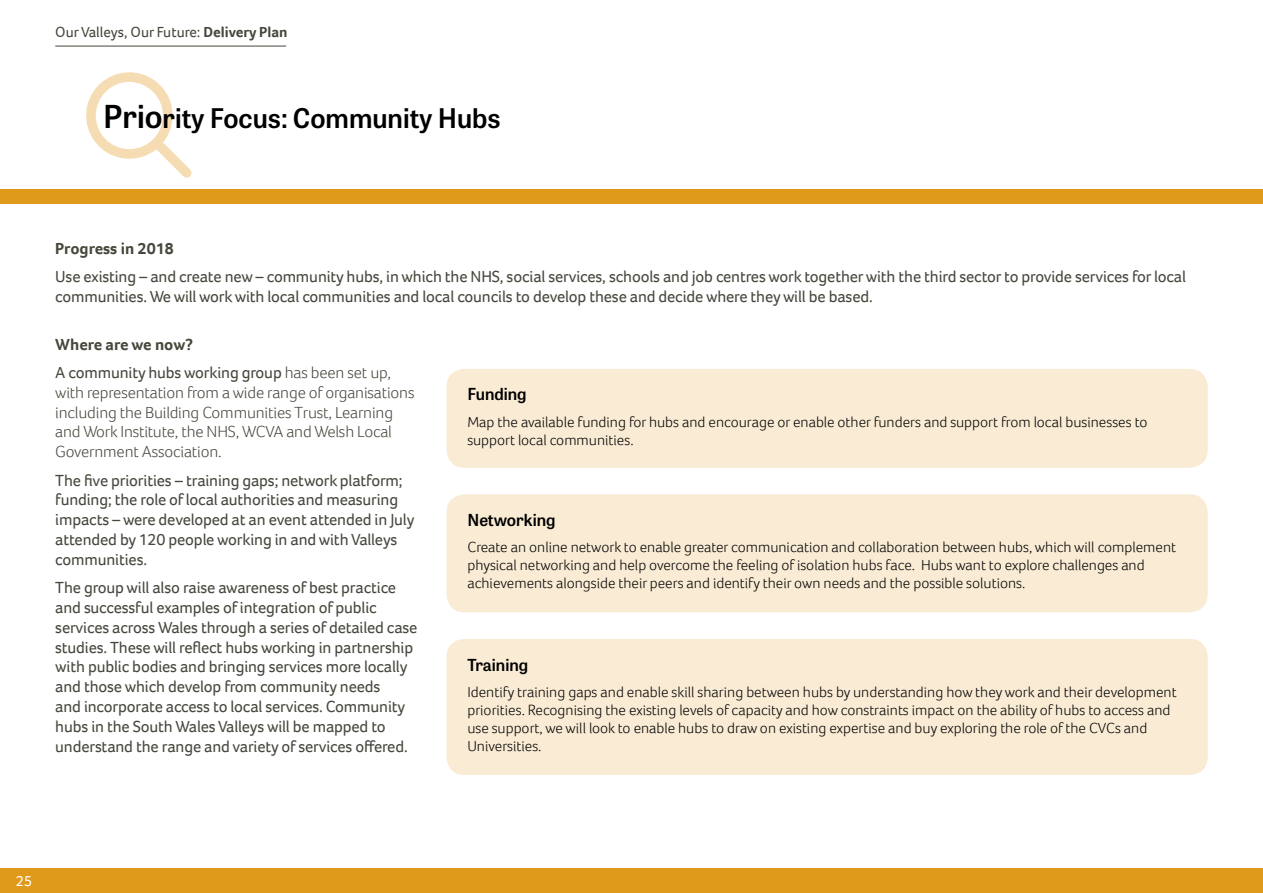
<style>
.page{position:relative;width:1263px;height:893px;background:#fff}
.page>*{position:absolute;margin:0;border:0;box-sizing:border-box;transform-origin:0 0}
.t1{font:600 27px "Tablet Gothic";color:#000}
.Table_body_text{font:16.5px/19.8px "Foco";letter-spacing:-.01em;color:#48473d}
.Table_body_text-2{font:300 16.5px/19.8px "Foco";letter-spacing:-.01em;color:#48473d}
.Strat_hubs_text{font:700 16.5px "Foco";color:#48473d}
.title_priority_subje{font:600 16.5px "Tablet Gothic";color:#000}
.priority_text_10pt{font:300 15px/18px "Foco";color:#000}
.t2{font:15px "Foco";color:#48473d}
.t3{font:15px "Foco";color:#fff}
.s1{font-weight:700}
.s2{font-size:31.5px}
.s3{font-weight:400}
</style>
<div class="page">
<hr style="left:55px;top:46px;width:231px;height:1px;background:#48473d">
<div style="left:0;top:868px;width:1263px;height:25px;background:#df991b"></div>
<div style="left:0;top:189px;width:1263px;height:15px;background:#df991b"></div>
<svg style="left:86px;top:72px;width:106px;height:106px"></svg>
<div style="left:446px;top:369px;width:762px;height:99px;background:#f9ebd4;border-radius:18px"></div>
<div style="left:446px;top:494px;width:762px;height:118px;background:#f9ebd4;border-radius:18px"></div>
<div style="left:446px;top:639px;width:762px;height:136px;background:#f9ebd4;border-radius:18px"></div>
<p class="t2" style="left:55px;top:22px;width:234px">Our Valleys, Our Future: <span class="s1">Delivery Plan</span></p>
<p class="t1" style="left:103px;top:99px;width:399px"><span class="s2">Prio</span>rity Focus: Community Hubs</p>
<p class="Strat_hubs_text" style="left:55px;top:238px;width:120px">Progress in 2018</p>
<p class="Table_body_text" style="left:55px;top:267px;width:1132px">Use existing – and create new – community hubs, in which the NHS, social services, schools and job centres work together with the third sector to provide services for local communities. We will work with local communities and local councils to develop these and decide where they will be based.</p>
<p class="Strat_hubs_text" style="left:55px;top:333px;width:139px">Where are we now?</p>
<p class="Table_body_text-2" style="left:55px;top:362px;width:361px"><span class="s3">A community hubs working group</span> has been set up, with representation from a wide range of organisations including the Building Communities Trust, Learning and Work Institute, the NHS, WCVA and Welsh Local Government Association.</p>
<p class="Table_body_text" style="left:55px;top:470px;width:361px">The five priorities – training gaps; network platform; funding; the role of local authorities and measuring impacts – were developed at an event attended in July attended by 120 people working in and with Valleys communities.</p>
<p class="Table_body_text" style="left:55px;top:577px;width:364px">The group will also raise awareness of best practice and successful examples of integration of public services across Wales through a series of detailed case studies. These will reflect hubs working in partnership with public bodies and bringing services more locally and those which develop from community needs<br>and incorporate access to local services. Community hubs in the South Wales Valleys will be mapped to understand the range and variety of services offered.</p>
<p class="title_priority_subje" style="left:467px;top:383px;width:61px">Funding</p>
<p class="priority_text_10pt" style="left:467px;top:413px;width:681px">Map the available funding for hubs and encourage or enable other funders and support from local businesses to support local communities.</p>
<p class="title_priority_subje" style="left:467px;top:508px;width:90px">Networking</p>
<p class="priority_text_10pt" style="left:467px;top:538px;width:710px">Create an online network to enable greater communication and collaboration between hubs, which will complement physical networking and help overcome the feeling of isolation hubs face. Hubs want to explore challenges and achievements alongside their peers and identify their own needs and the possible solutions.</p>
<p class="title_priority_subje" style="left:467px;top:653px;width:62px">Training</p>
<p class="priority_text_10pt" style="left:467px;top:683px;width:711px">Identify training gaps and enable skill sharing between hubs by understanding how they work and their development priorities. Recognising the existing levels of capacity and how constraints impact on the ability of hubs to access and use support, we will look to enable hubs to draw on existing expertise and buy exploring the role of the CVCs and Universities.</p>
<p class="t3" style="left:16px;top:871px;width:18px">25</p>
</div>
